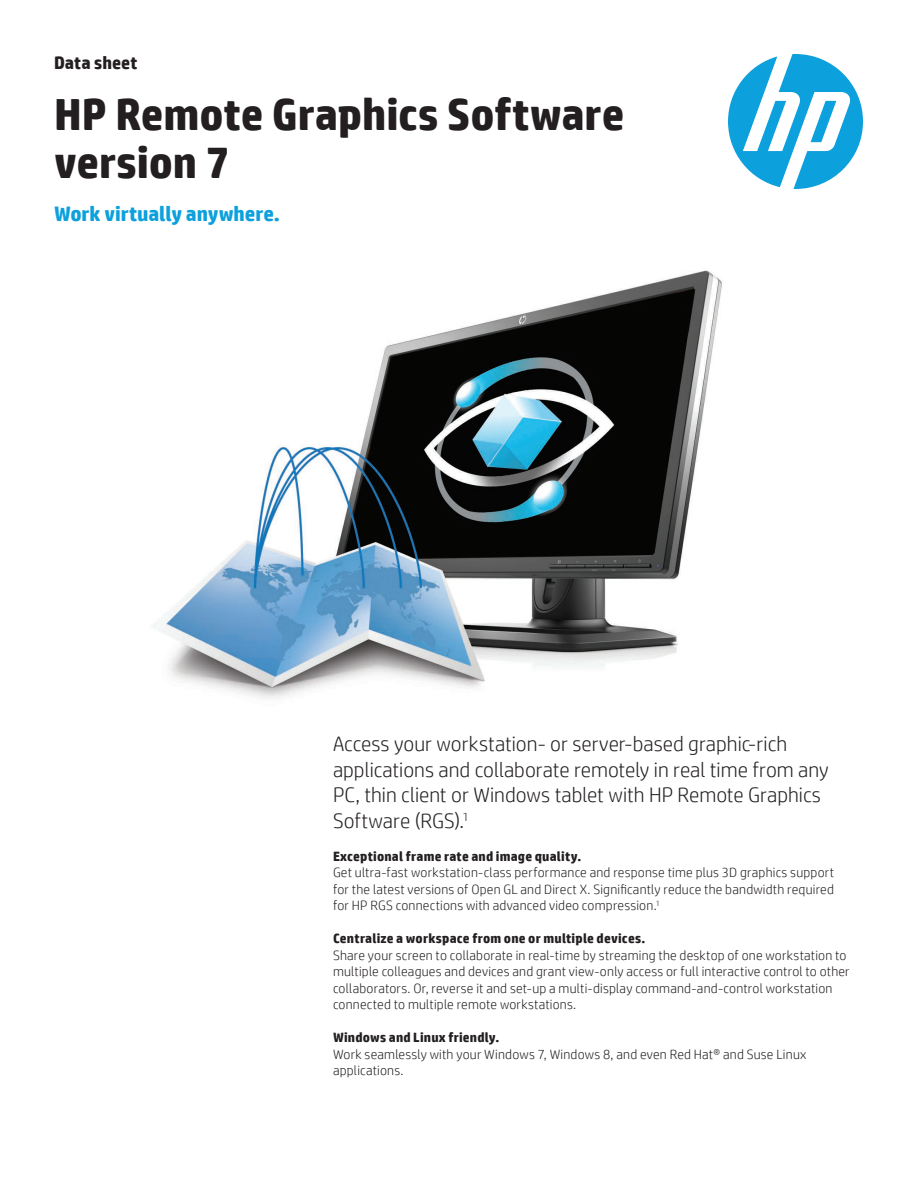
<style>
.page{position:relative;width:918px;height:1188px;background:#fff}
.page>*{position:absolute;margin:0;border:0;box-sizing:border-box;transform-origin:0 0}
.t1{font:700 45px/48px "HP Simplified";letter-spacing:-.005em;color:#231f20}
.t2{font:300 21px/25.5px "HP Simplified";color:#231f20}
.t3{font:700 21px "HP Simplified";letter-spacing:-.005em;color:#0ca0dd}
.t4{font:700 18px "HP Simplified";color:#231f20}
.t5{font:300 13.5px/16.5px "HP Simplified";letter-spacing:.015em;color:#231f20}
.t6{font:700 13.5px "HP Simplified";letter-spacing:.015em;color:#231f20}
</style>
<div class="page">
<img style="left:152px;top:270px;width:570px;height:428px">
<svg style="left:728px;top:54px;width:135px;height:135px"></svg>
<h3 class="t4" style="left:54px;top:52px;width:85px">Data sheet</h3>
<h1 class="t1" style="left:54px;top:90px;width:572px">HP Remote Graphics Software version 7</h1>
<h2 class="t3" style="left:54px;top:201px;width:228px">Work virtually anywhere.</h2>
<h2 class="t2" style="left:333px;top:731px;width:497px">Access your workstation- or server-based graphic-rich applications and collaborate remotely in real time from any PC, thin client or Windows tablet with HP Remote Graphics Software (RGS).<sup>1</sup></h2>
<p class="t6" style="left:333px;top:848px;width:250px">Exceptional frame rate and image quality.</p>
<p class="t5" style="left:333px;top:864px;width:503px;text-align:justify">Get ultra-fast workstation-class performance and response time plus 3D graphics support for the latest versions of Open GL and Direct X. Significantly reduce the bandwidth required for HP RGS connections with advanced video compression.<sup>1</sup></p>
<p class="t6" style="left:333px;top:931px;width:314px">Centralize a workspace from one or multiple devices.</p>
<p class="t5" style="left:333px;top:947px;width:518px">Share your screen to collaborate in real-time by streaming the desktop of one workstation to multiple colleagues and devices and grant view-only access or full interactive control to other collaborators. Or, reverse it and set-up a multi-display command-and-control workstation connected to multiple remote workstations.</p>
<p class="t6" style="left:333px;top:1030px;width:168px">Windows and Linux friendly.</p>
<p class="t5" style="left:333px;top:1046px;width:475px">Work seamlessly with your Windows 7, Windows 8, and even Red Hat® and Suse Linux applications.</p>
</div>
